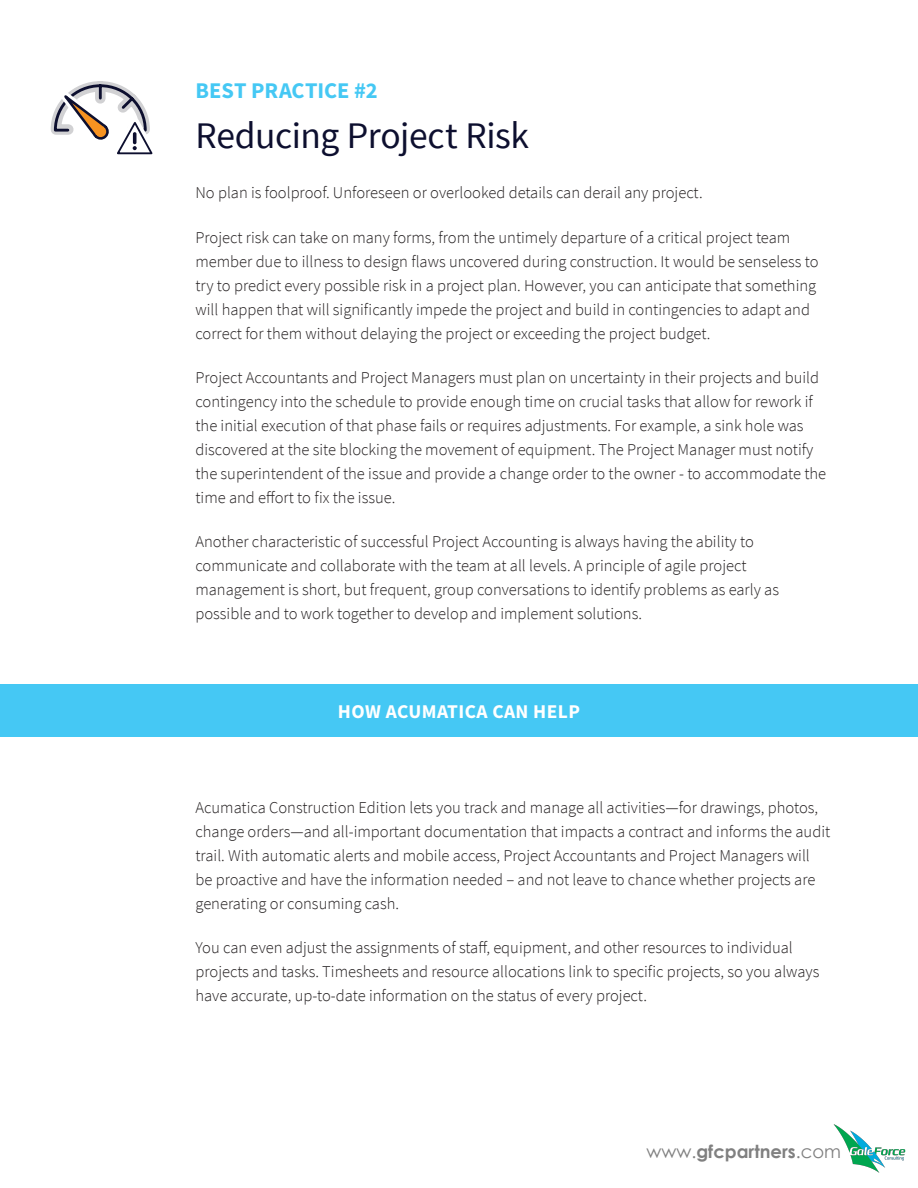
<style>
.page{position:relative;width:918px;height:1188px;background:#fff}
.page>*{position:absolute;margin:0;border:0;box-sizing:border-box;transform-origin:0 0}
.t1{font:37.5px "Source Sans Pro";letter-spacing:-.01em;color:#0d0f2f}
.t2{font:700 22.5px "Source Sans Pro";color:#45c8f4}
.t3{font:700 19.5px "Source Sans Pro";letter-spacing:.02em;color:#fff}
.t4{font:700 18px "Century Gothic";color:#808080}
.t5{font:300 16.5px/24px "Source Sans Pro";color:#231f20}
.s1{font-weight:400}
</style>
<div class="page">
<div style="left:0;top:684px;width:918px;height:53px;background:#45c8f4"></div>
<svg style="left:50px;top:81px;width:103px;height:74px"></svg>
<img style="left:833px;top:1124px;width:73px;height:49px">
<p class="t2" style="left:195px;top:75px;width:184px">BEST PRACTICE #2</p>
<p class="t1" style="left:195px;top:112px;width:335px">Reducing Project Risk</p>
<p class="t5" style="left:195px;top:181px;width:509px">No plan is foolproof. Unforeseen or overlooked details can derail any project.</p>
<p class="t5" style="left:195px;top:225px;width:625px">Project risk can take on many forms, from the untimely departure of a critical project team member due to illness to design flaws uncovered during construction. It would be senseless to try to predict every possible risk in a project plan. However, you can anticipate that something will happen that will significantly impede the project and build in contingencies to adapt and correct for them without delaying the project or exceeding the project budget.</p>
<p class="t5" style="left:195px;top:365px;width:632px">Project Accountants and Project Managers must plan on uncertainty in their projects and build contingency into the schedule to provide enough time on crucial tasks that allow for rework if the initial execution of that phase fails or requires adjustments. For example, a sink hole was discovered at the site blocking the movement of equipment. The Project Manager must notify the superintendent of the issue and provide a change order to the owner - to accommodate the time and effort to fix the issue.</p>
<p class="t5" style="left:195px;top:530px;width:585px">Another characteristic of successful Project Accounting is always having the ability to communicate and collaborate with the team at all levels. A principle of agile project management is short, but frequent, group conversations to identify problems as early as possible and to work together to develop and implement solutions.</p>
<p class="t3" style="left:338px;top:698px;width:244px">HOW ACUMATICA CAN HELP</p>
<p class="t5" style="left:195px;top:796px;width:636px">Acumatica Construction Edition lets you track and manage all activities—for drawings, photos, change orders—and all-important documentation that impacts a contract and informs the audit trail. With automatic alerts and mobile access, Project Accountants and Project Managers will be proactive and have the information needed – and not leave to chance whether projects are generating or consuming cash.</p>
<p class="t5" style="left:195px;top:936px;width:625px">You can even adjust the assignments of staff, equipment, and other resources to individual projects and tasks. Timesheets and resource allocations link to specific projects, so you always have accurate, up-to-date information on the status of every project.</p>
<p class="t4" style="left:647px;top:1138px;width:196px"><span class="s1">www.</span>gfcpartners<span class="s1">.com</span></p>
</div>
